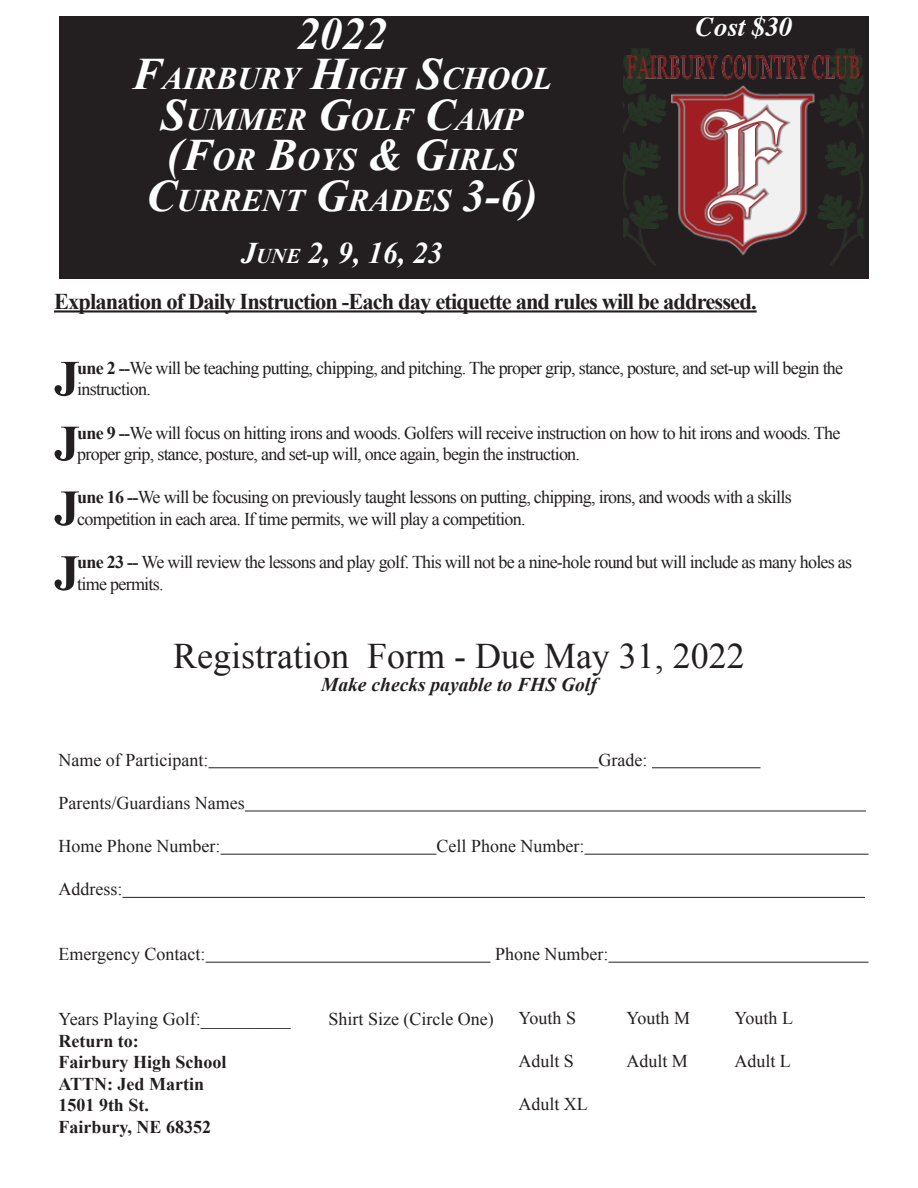
<style>
.page{position:relative;width:918px;height:1188px;background:#fff}
.page>*{position:absolute;margin:0;border:0;box-sizing:border-box;transform-origin:0 0}
.t1{font:700 50.55px "Times New Roman";color:#231f20}
.t2{font:italic 700 45px "Times New Roman";color:#fff}
.t3{font:36px "Times New Roman";color:#231f20}
.t4{font:italic 700 31.5px "Times New Roman";color:#fff}
.t5{font:italic 700 30px "Times New Roman";color:#fff}
.t6{font:italic 700 27px "Times";color:#fff}
.t7{font:700 22.5px "Times New Roman";letter-spacing:-.04em;color:#231f20}
.t8{font:italic 700 19.5px "Times New Roman";color:#231f20}
.t9{font:18px/21.6px "Times New Roman";letter-spacing:-.04em;color:#231f20}
.t10{font:18px "Times New Roman";color:#231f20}
.t11{font:700 18px "Times New Roman";color:#231f20}
.s1{font-size:45px}
.s2{font-size:21px}
.s3{font-weight:700}
</style>
<div class="page">
<hr style="left:54px;top:310px;width:703px;height:3px;background:#231f20">
<hr style="left:208px;top:767px;width:390px;height:1px;background:#231f20">
<hr style="left:652px;top:767px;width:109px;height:1px;background:#231f20">
<hr style="left:245px;top:811px;width:621px;height:1px;background:#231f20">
<hr style="left:220px;top:854px;width:217px;height:1px;background:#231f20">
<hr style="left:584px;top:854px;width:285px;height:1px;background:#231f20">
<hr style="left:122px;top:897px;width:743px;height:1px;background:#231f20">
<hr style="left:206px;top:962px;width:285px;height:1px;background:#231f20">
<hr style="left:608px;top:962px;width:261px;height:1px;background:#231f20">
<div style="left:59px;top:16px;width:809px;height:263px;background:#231f20"></div>
<img style="left:623px;top:48px;width:240px;height:217px">
<p class="t2" style="left:297px;top:2px;width:91px">2022</p>
<p class="t4" style="left:132px;top:57px;width:422px"><span class="s1">F</span>AIRBURY <span class="s1">H</span>IGH <span class="s1">S</span>CHOOL</p>
<p class="t4" style="left:161px;top:97px;width:364px"><span class="s1">S</span>UMMER <span class="s1">G</span>OLF <span class="s1">C</span>AMP</p>
<p class="t4" style="left:167px;top:138px;width:353px"><span class="s1">(F</span>OR <span class="s1">B</span>OYS <span class="s1">&amp; G</span>IRLS</p>
<p class="t4" style="left:146px;top:178px;width:393px"><span class="s1">C</span>URRENT <span class="s1">G</span>RADES <span class="s1">3-6)</span></p>
<p class="t5" style="left:241px;top:232px;width:203px">J<span class="s2">UNE</span> 2, 9, 16, 23</p>
<p class="t6" style="left:696px;top:2px;width:98px">Cost $30</p>
<p class="t7" style="left:54px;top:286px;width:704px">Explanation of Daily Instruction -Each day etiquette and rules will be addressed.</p>
<p class="t1" style="left:54px;top:344px;width:27px">J</p>
<p class="t9" style="left:77px;top:357px;width:767px"><span class="s3">une 2 --</span>We will be teaching putting, chipping, and pitching. The proper grip, stance, posture, and set-up will begin the instruction.</p>
<p class="t1" style="left:54px;top:408px;width:27px">J</p>
<p class="t9" style="left:77px;top:422px;width:765px"><span class="s3">une 9 --</span>We will focus on hitting irons and woods. Golfers will receive instruction on how to hit irons and woods. The proper grip, stance, posture, and set-up will, once again, begin the instruction.</p>
<p class="t1" style="left:54px;top:473px;width:27px">J</p>
<p class="t9" style="left:77px;top:486px;width:716px"><span class="s3">une 16 --</span>We will be focusing on previously taught lessons on putting, chipping, irons, and woods with a skills competition in each area. If time permits, we will play a competition.</p>
<p class="t1" style="left:54px;top:538px;width:27px">J</p>
<p class="t9" style="left:77px;top:551px;width:776px"><span class="s3">une 23 --</span> We will review the lessons and play golf. This will not be a nine-hole round but will include as many holes as time permits.</p>
<p class="t3" style="left:173px;top:631px;width:573px">Registration Form - Due May 31, 2022</p>
<p class="t8" style="left:321px;top:671px;width:277px">Make checks payable to FHS Golf</p>
<p class="t10" style="left:58px;top:748px;width:151px">Name of Participant:</p>
<p class="t9" style="left:598px;top:749px;width:50px">Grade:</p>
<p class="t10" style="left:58px;top:791px;width:188px">Parents/Guardians Names</p>
<p class="t10" style="left:58px;top:834px;width:163px">Home Phone Number:</p>
<p class="t10" style="left:436px;top:834px;width:149px">Cell Phone Number:</p>
<p class="t10" style="left:58px;top:877px;width:65px">Address:</p>
<p class="t10" style="left:58px;top:942px;width:149px">Emergency Contact:</p>
<p class="t10" style="left:495px;top:942px;width:115px">Phone Number:</p>
<p class="t10" style="left:58px;top:1007px;width:234px">Years Playing Golf:__________</p>
<p class="t10" style="left:328px;top:1007px;width:167px">Shirt Size (Circle One)</p>
<p class="t11" style="left:58px;top:1028px;width:82px">Return to:</p>
<p class="t11" style="left:58px;top:1050px;width:170px">Fairbury High School</p>
<p class="t11" style="left:58px;top:1071px;width:147px">ATTN: Jed Martin</p>
<p class="t11" style="left:58px;top:1093px;width:92px">1501 9th St.</p>
<p class="t11" style="left:58px;top:1115px;width:154px">Fairbury, NE 68352</p>
<p class="t9" style="left:518px;top:1007px;width:59px">Youth S</p>
<p class="t9" style="left:626px;top:1007px;width:65px">Youth M</p>
<p class="t9" style="left:734px;top:1007px;width:60px">Youth L</p>
<p class="t9" style="left:518px;top:1050px;width:57px">Adult S</p>
<p class="t9" style="left:626px;top:1050px;width:63px">Adult M</p>
<p class="t9" style="left:734px;top:1050px;width:58px">Adult L</p>
<p class="t9" style="left:518px;top:1093px;width:71px">Adult XL</p>
</div>
